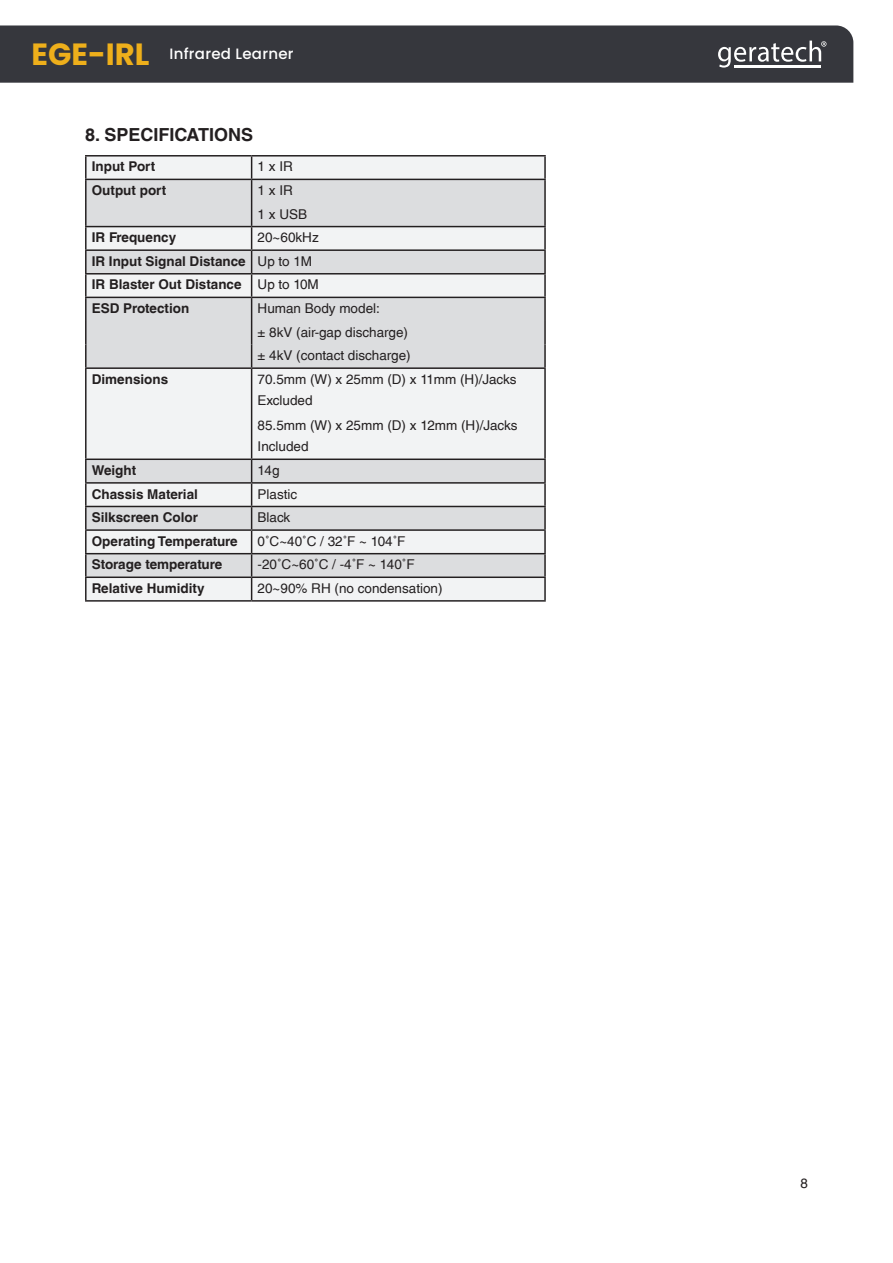
<style>
.page{position:relative;width:893px;height:1263px;background:#fff}
.page>*{position:absolute;margin:0;border:0;box-sizing:border-box;transform-origin:0 0}
.Paragraph_Header{font:700 18px "Helvetica LT Std";color:#231f20}
.t1{font:500 15px "Poppins";letter-spacing:.015em;color:#fff}
.Paragraph{font:13.5px/21px "Helvetica LT Std";color:#231f20}
.t2{font:700 13.5px "Helvetica LT Std";color:#231f20}
.Paragraph-2{font:13.5px "Helvetica";color:#231f20}
.s1{font-weight:700;font-size:30.75px;color:#eeaf1b}
</style>
<div class="page">
<div style="left:0;top:25px;width:853px;height:58px;background:#36373d"></div>
<svg style="left:718px;top:41px;width:108px;height:27px"></svg>
<hr style="left:762px;top:65px;width:30px;height:2px;background:#fff">
<hr style="left:792px;top:65px;width:29px;height:2px;background:#fff">
<hr style="left:734px;top:65px;width:28px;height:2px;background:#fff">
<div style="left:87px;top:157px;width:457px;height:443px;background:#f2f3f4"></div>
<svg style="left:87px;top:180px;width:457px;height:396px;fill:#dcdddf"></svg>
<hr style="left:85px;top:155px;width:167px;height:2px;background:#231f20">
<hr style="left:85px;top:157px;width:2px;height:22px;background:#231f20">
<hr style="left:252px;top:155px;width:294px;height:2px;background:#231f20">
<hr style="left:544px;top:157px;width:2px;height:22px;background:#231f20">
<hr style="left:85px;top:179px;width:167px;height:1px;background:#231f20">
<hr style="left:85px;top:180px;width:2px;height:23px;background:#231f20">
<hr style="left:252px;top:179px;width:294px;height:1px;background:#231f20">
<hr style="left:544px;top:180px;width:2px;height:23px;background:#231f20">
<hr style="left:85px;top:203px;width:2px;height:23px;background:#231f20">
<hr style="left:544px;top:203px;width:2px;height:23px;background:#231f20">
<hr style="left:85px;top:226px;width:167px;height:1px;background:#231f20">
<hr style="left:85px;top:227px;width:2px;height:22px;background:#231f20">
<hr style="left:252px;top:226px;width:294px;height:1px;background:#231f20">
<hr style="left:544px;top:227px;width:2px;height:22px;background:#231f20">
<hr style="left:85px;top:249px;width:167px;height:2px;background:#231f20">
<hr style="left:85px;top:251px;width:2px;height:22px;background:#231f20">
<hr style="left:252px;top:249px;width:294px;height:2px;background:#231f20">
<hr style="left:544px;top:251px;width:2px;height:22px;background:#231f20">
<hr style="left:85px;top:273px;width:167px;height:1px;background:#231f20">
<hr style="left:85px;top:274px;width:2px;height:23px;background:#231f20">
<hr style="left:252px;top:273px;width:294px;height:1px;background:#231f20">
<hr style="left:544px;top:274px;width:2px;height:23px;background:#231f20">
<hr style="left:85px;top:297px;width:167px;height:1px;background:#231f20">
<hr style="left:85px;top:298px;width:2px;height:23px;background:#231f20">
<hr style="left:252px;top:297px;width:294px;height:1px;background:#231f20">
<hr style="left:544px;top:298px;width:2px;height:23px;background:#231f20">
<hr style="left:85px;top:321px;width:2px;height:24px;background:#231f20">
<hr style="left:544px;top:321px;width:2px;height:24px;background:#231f20">
<hr style="left:85px;top:345px;width:2px;height:22px;background:#231f20">
<svg style="left:251px;top:157px;width:1px;height:210px"></svg>
<hr style="left:544px;top:345px;width:2px;height:22px;background:#231f20">
<hr style="left:85px;top:367px;width:167px;height:2px;background:#231f20">
<hr style="left:85px;top:369px;width:2px;height:89px;background:#231f20">
<hr style="left:252px;top:367px;width:294px;height:2px;background:#231f20">
<hr style="left:251px;top:369px;width:1px;height:89px;background:#231f20">
<hr style="left:544px;top:369px;width:2px;height:89px;background:#231f20">
<hr style="left:85px;top:458px;width:167px;height:2px;background:#231f20">
<hr style="left:85px;top:460px;width:2px;height:22px;background:#231f20">
<hr style="left:252px;top:458px;width:294px;height:2px;background:#231f20">
<hr style="left:544px;top:460px;width:2px;height:22px;background:#231f20">
<hr style="left:85px;top:482px;width:167px;height:2px;background:#231f20">
<hr style="left:85px;top:484px;width:2px;height:22px;background:#231f20">
<hr style="left:252px;top:482px;width:294px;height:2px;background:#231f20">
<hr style="left:544px;top:484px;width:2px;height:22px;background:#231f20">
<hr style="left:85px;top:506px;width:167px;height:1px;background:#231f20">
<hr style="left:85px;top:507px;width:2px;height:22px;background:#231f20">
<hr style="left:252px;top:506px;width:294px;height:1px;background:#231f20">
<hr style="left:544px;top:507px;width:2px;height:22px;background:#231f20">
<hr style="left:85px;top:529px;width:167px;height:2px;background:#231f20">
<hr style="left:85px;top:531px;width:2px;height:22px;background:#231f20">
<hr style="left:252px;top:529px;width:294px;height:2px;background:#231f20">
<hr style="left:544px;top:531px;width:2px;height:22px;background:#231f20">
<hr style="left:85px;top:553px;width:167px;height:1px;background:#231f20">
<hr style="left:85px;top:554px;width:2px;height:22px;background:#231f20">
<hr style="left:252px;top:553px;width:294px;height:1px;background:#231f20">
<hr style="left:544px;top:554px;width:2px;height:22px;background:#231f20">
<hr style="left:85px;top:576px;width:167px;height:2px;background:#231f20">
<hr style="left:85px;top:578px;width:2px;height:22px;background:#231f20">
<hr style="left:252px;top:576px;width:294px;height:2px;background:#231f20">
<svg style="left:251px;top:460px;width:1px;height:140px"></svg>
<hr style="left:544px;top:578px;width:2px;height:22px;background:#231f20">
<hr style="left:85px;top:600px;width:167px;height:2px;background:#231f20">
<hr style="left:252px;top:600px;width:294px;height:2px;background:#231f20">
<p class="t1" style="left:31px;top:45px;width:264px"><span class="s1">EGE-IRL</span> Infrared Learner</p>
<p class="Paragraph_Header" style="left:85px;top:123px;width:169px">8. SPECIFICATIONS</p>
<p class="t2" style="left:92px;top:158px;width:65px">Input Port</p>
<p class="Paragraph" style="left:258px;top:156px;width:37px">1 x IR</p>
<p class="t2" style="left:92px;top:182px;width:76px">Output port</p>
<p class="Paragraph" style="left:258px;top:180px;width:37px">1 x IR</p>
<p class="Paragraph" style="left:258px;top:203px;width:51px">1 x USB</p>
<p class="t2" style="left:92px;top:229px;width:86px">IR Frequency</p>
<p class="Paragraph" style="left:258px;top:227px;width:63px">20~60kHz</p>
<p class="t2" style="left:92px;top:253px;width:155px">IR Input Signal Distance</p>
<p class="Paragraph" style="left:258px;top:251px;width:56px">Up to 1M</p>
<p class="t2" style="left:92px;top:276px;width:151px">IR Blaster Out Distance</p>
<p class="Paragraph" style="left:258px;top:274px;width:63px">Up to 10M</p>
<p class="t2" style="left:92px;top:300px;width:99px">ESD Protection</p>
<p class="Paragraph" style="left:258px;top:298px;width:124px">Human Body model:</p>
<p class="Paragraph" style="left:258px;top:321px;width:152px">± 8kV (air-gap discharge)</p>
<p class="Paragraph" style="left:258px;top:345px;width:155px">± 4kV (contact discharge)</p>
<p class="t2" style="left:92px;top:371px;width:78px">Dimensions</p>
<p class="Paragraph" style="left:258px;top:369px;width:260px">70.5mm (W) x 25mm (D) x 11mm (H)/Jacks<br>Excluded</p>
<p class="Paragraph" style="left:258px;top:415px;width:261px">85.5mm (W) x 25mm (D) x 12mm (H)/Jacks<br>Included</p>
<p class="t2" style="left:92px;top:462px;width:46px">Weight</p>
<p class="Paragraph" style="left:258px;top:460px;width:23px">14g</p>
<p class="t2" style="left:92px;top:486px;width:108px">Chassis Material</p>
<p class="Paragraph" style="left:258px;top:483px;width:41px">Plastic</p>
<p class="t2" style="left:92px;top:509px;width:108px">Silkscreen Color</p>
<p class="Paragraph" style="left:258px;top:507px;width:34px">Black</p>
<p class="t2" style="left:92px;top:533px;width:147px">Operating Temperature</p>
<p class="Paragraph" style="left:258px;top:530px;width:149px">0˚C~40˚C / 32˚F ~ 104˚F</p>
<p class="t2" style="left:92px;top:556px;width:132px">Storage temperature</p>
<p class="Paragraph" style="left:258px;top:554px;width:159px">-20˚C~60˚C / -4˚F ~ 140˚F</p>
<p class="t2" style="left:92px;top:580px;width:114px">Relative Humidity</p>
<p class="Paragraph" style="left:258px;top:578px;width:186px">20~90% RH (no condensation)</p>
<p class="Paragraph-2" style="left:800px;top:1173px;width:9px">8</p>
</div>
